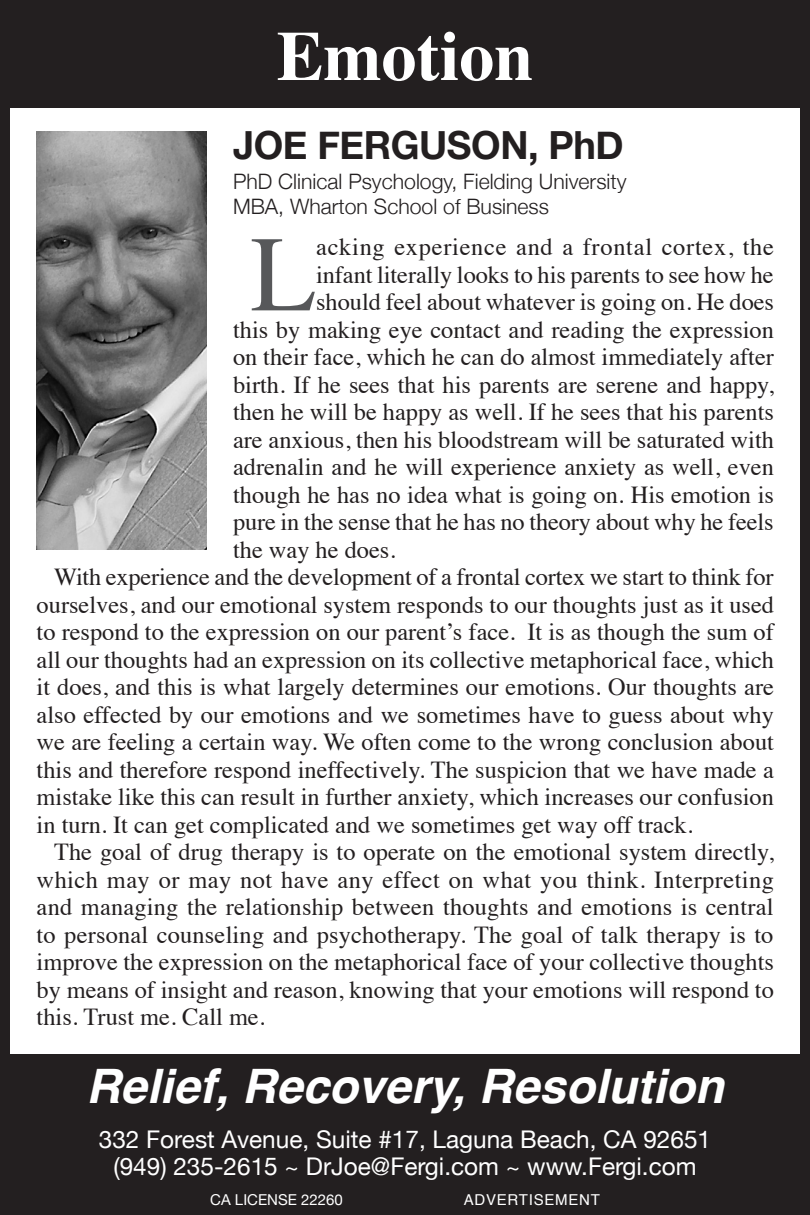
<style>
.page{position:relative;width:810px;height:1215px;background:#fff}
.page>*{position:absolute;margin:0;border:0;box-sizing:border-box;transform-origin:0 0}
.t1{font:107.5px "Times";color:#57585a}
.t2{font:700 70px "Times";color:#fff}
.t3{font:italic 700 47.5px "Helvetica";color:#fff}
.t4{font:700 38.75px "Helvetica Neue";letter-spacing:-.01em;color:#231f20}
.t5{font:24.5px "Times";color:#231f20}
.t6{font:24.5px/27.5px "Helvetica Neue";color:#fff;text-align:center}
.t7{font:24.5px "Times";letter-spacing:.02em;color:#231f20}
.t8{font:24.5px "Times";letter-spacing:.03em;color:#231f20}
.t9{font:300 21.25px/25px "Helvetica Neue";color:#231f20}
.t10{font:15px "Helvetica Neue";color:#fff}
.t11{font:15px "Helvetica";letter-spacing:.05em;color:#fff}
</style>
<div class="page">
<img style="left:37px;top:132px;width:169px;height:417px">
<div style="left:0;top:0;width:810px;height:1215px;border:10px solid #231f20"></div>
<div style="left:0;top:0;width:810px;height:108px;background:#231f20"></div>
<div style="left:0;top:1055px;width:810px;height:160px;background:#231f20"></div>
<h2 class="t2" style="left:277px;top:-11px;width:258px">Emotion</h2>
<h3 class="t4" style="left:233px;top:121px;width:392px">JOE FERGUSON, PHD</h3>
<p class="t9" style="left:233px;top:169px;width:395px">PhD Clinical Psychology, Fielding University<br>MBA, Wharton School of Business</p>
<h1 class="t1" style="left:251px;top:174px;width:67px">L</h1>
<p class="t8" style="left:316px;top:224px;width:459px">acking experience and a frontal cortex, the</p>
<p class="t5" style="left:316px;top:252px;width:459px">infant literally looks to his parents to see how he</p>
<p class="t5" style="left:316px;top:279px;width:459px">should feel about whatever is going on. He does</p>
<p class="t5" style="left:233px;top:307px;width:542px">this by making eye contact and reading the expression</p>
<p class="t5" style="left:233px;top:334px;width:542px">on their face, which he can do almost immediately after</p>
<p class="t5" style="left:233px;top:362px;width:542px">birth. If he sees that his parents are serene and happy,</p>
<p class="t5" style="left:233px;top:389px;width:542px">then he will be happy as well. If he sees that his parents</p>
<p class="t5" style="left:233px;top:417px;width:542px">are anxious, then his bloodstream will be saturated with</p>
<p class="t5" style="left:233px;top:444px;width:542px">adrenalin and he will experience anxiety as well, even</p>
<p class="t5" style="left:233px;top:472px;width:543px">though he has no idea what is going on. His emotion is</p>
<p class="t5" style="left:233px;top:499px;width:542px">pure in the sense that he has no theory about why he feels</p>
<p class="t5" style="left:233px;top:527px;width:164px">the way he does.</p>
<p class="t5" style="left:54px;top:554px;width:721px">With experience and the development of a frontal cortex we start to think for</p>
<p class="t5" style="left:37px;top:582px;width:739px">ourselves, and our emotional system responds to our thoughts just as it used</p>
<p class="t5" style="left:37px;top:609px;width:739px">to respond to the expression on our parent’s face. It is as though the sum of</p>
<p class="t5" style="left:37px;top:637px;width:739px">all our thoughts had an expression on its collective metaphorical face, which</p>
<p class="t5" style="left:37px;top:664px;width:739px">it does, and this is what largely determines our emotions. Our thoughts are</p>
<p class="t5" style="left:37px;top:692px;width:739px">also effected by our emotions and we sometimes have to guess about why</p>
<p class="t5" style="left:37px;top:719px;width:739px">we are feeling a certain way. We often come to the wrong conclusion about</p>
<p class="t5" style="left:37px;top:747px;width:739px">this and therefore respond ineffectively. The suspicion that we have made a</p>
<p class="t5" style="left:37px;top:774px;width:739px">mistake like this can result in further anxiety, which increases our confusion</p>
<p class="t5" style="left:37px;top:802px;width:658px">in turn. It can get complicated and we sometimes get way off track.</p>
<p class="t5" style="left:54px;top:829px;width:721px">The goal of drug therapy is to operate on the emotional system directly,</p>
<p class="t7" style="left:37px;top:857px;width:739px">which may or may not have any effect on what you think. Interpreting</p>
<p class="t5" style="left:37px;top:884px;width:738px">and managing the relationship between thoughts and emotions is central</p>
<p class="t5" style="left:37px;top:912px;width:738px">to personal counseling and psychotherapy. The goal of talk therapy is to</p>
<p class="t5" style="left:37px;top:939px;width:739px">improve the expression on the metaphorical face of your collective thoughts</p>
<p class="t5" style="left:37px;top:967px;width:739px">by means of insight and reason, knowing that your emotions will respond to</p>
<p class="t5" style="left:37px;top:994px;width:230px">this. Trust me. Call me.</p>
<h3 class="t3" style="left:86px;top:1047px;width:639px">Relief, Recovery, Resolution</h3>
<p class="t6" style="left:99px;top:1125px;width:614px">332 Forest Avenue, Suite #17, Laguna Beach, CA 92651 (949) 235-2615 ~ DrJoe@Fergi.com ~ www.Fergi.com</p>
<p class="t10" style="left:210px;top:1191px;width:134px">CA LICENSE 22260</p>
<p class="t11" style="left:464px;top:1188px;width:138px">ADVERTISEMENT</p>
</div>
